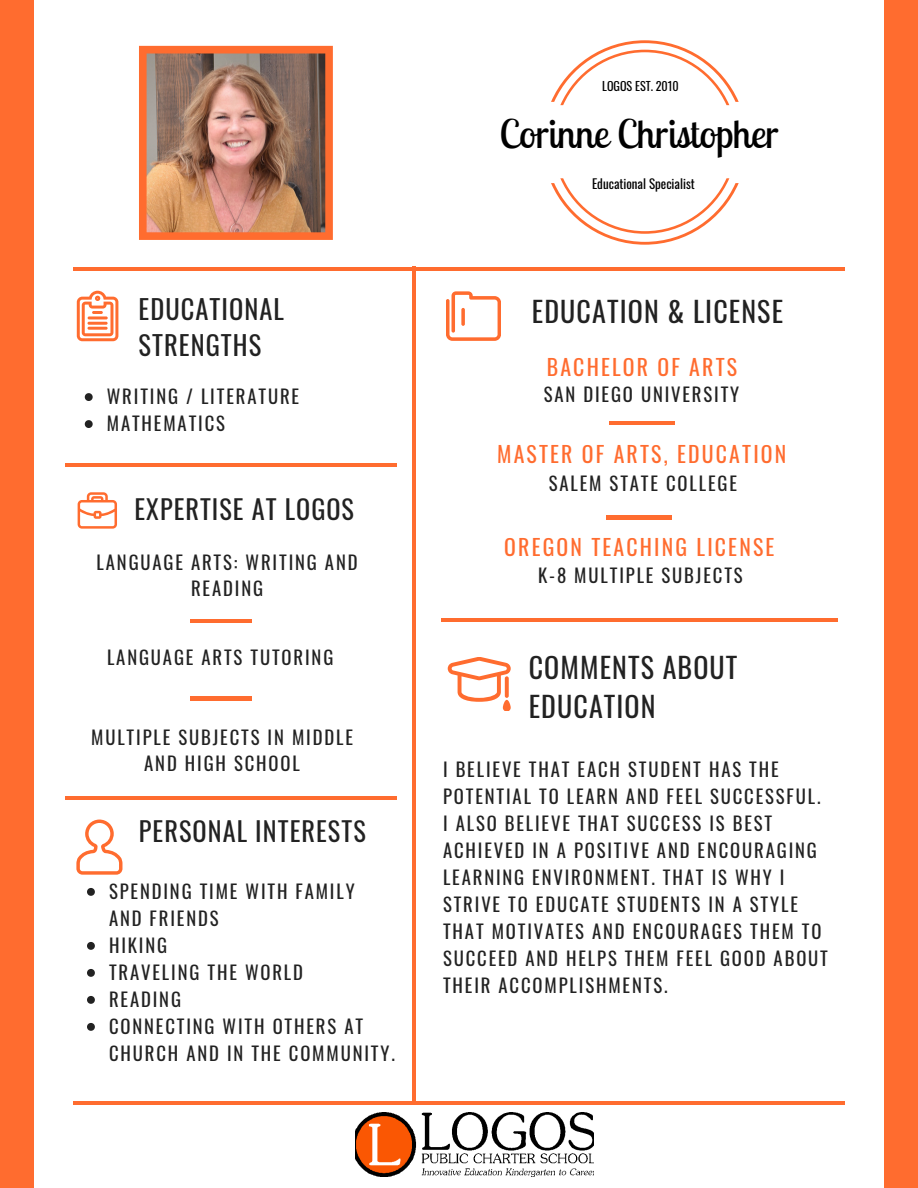
<style>
.page{position:relative;width:918px;height:1188px;background:#fff}
.page>*{position:absolute;margin:0;border:0;box-sizing:border-box;transform-origin:0 0}
.t1{font:39.3px "Lobster Two";color:#000}
.t2{font:28.05px/38.2px "Oswald";letter-spacing:.04em;color:#222}
.t3{font:26.4px/36px "Oswald";letter-spacing:.04em;color:#222}
.t4{font:26.25px "Oswald";letter-spacing:.04em;color:#222}
.t5{font:21.75px "Oswald";letter-spacing:.1em;color:#ff6c2f}
.t6{font:18.75px/27px "Oswald";letter-spacing:.1em;color:#222}
.t7{font:12.9px "Oswald";color:#000}
.t8{font:12.15px "Oswald";color:#000}
</style>
<div class="page">
<svg style="left:447px;top:291px;width:54px;height:50px"></svg>
<svg style="left:448px;top:658px;width:63px;height:44px"></svg>
<svg style="left:505px;top:676px;width:4px;height:22px"></svg>
<div style="left:503px;top:700px;width:8px;height:11px;background:#ff6c2f;border-radius:4px"></div>
<hr style="left:442px;top:618px;width:396px;height:3px;background:#ff6c2f">
<hr style="left:610px;top:421px;width:65px;height:3px;background:#ff6c2f">
<svg style="left:85px;top:393px;width:8px;height:8px"></svg>
<svg style="left:85px;top:420px;width:8px;height:8px"></svg>
<svg style="left:77px;top:291px;width:41px;height:50px"></svg>
<hr style="left:88px;top:316px;width:20px;height:3px;background:#ff6c2f">
<hr style="left:88px;top:322px;width:20px;height:3px;background:#ff6c2f">
<hr style="left:88px;top:327px;width:20px;height:3px;background:#ff6c2f">
<hr style="left:65px;top:464px;width:332px;height:3px;background:#ff6c2f">
<svg style="left:76px;top:820px;width:46px;height:55px"></svg>
<svg style="left:87px;top:888px;width:8px;height:8px"></svg>
<svg style="left:87px;top:942px;width:8px;height:8px"></svg>
<svg style="left:87px;top:969px;width:8px;height:8px"></svg>
<svg style="left:87px;top:996px;width:8px;height:8px"></svg>
<svg style="left:87px;top:1023px;width:8px;height:8px"></svg>
<svg style="left:551px;top:40px;width:188px;height:205px"></svg>
<hr style="left:73px;top:267px;width:772px;height:4px;background:#ff6c2f">
<hr style="left:412px;top:266px;width:4px;height:837px;background:#ff6c2f">
<hr style="left:73px;top:1101px;width:772px;height:4px;background:#ff6c2f">
<div style="left:0;top:0;width:34px;height:1188px;background:#ff6c2f"></div>
<div style="left:884px;top:0;width:34px;height:1188px;background:#ff6c2f"></div>
<img style="left:356px;top:1112px;width:237px;height:65px">
<img style="left:139px;top:46px;width:194px;height:194px">
<hr style="left:606px;top:516px;width:65px;height:3px;background:#ff6c2f">
<svg style="left:78px;top:492px;width:39px;height:37px"></svg>
<hr style="left:190px;top:697px;width:62px;height:3px;background:#ff6c2f">
<hr style="left:190px;top:619px;width:62px;height:3px;background:#ff6c2f">
<hr style="left:65px;top:796px;width:332px;height:4px;background:#ff6c2f">
<h3 class="t3" style="left:139px;top:290px;width:147px">EDUCATIONAL<br>STRENGTHS</h3>
<p class="t6" style="left:107px;top:382px;width:194px">WRITING / LITERATURE<br>MATHEMATICS</p>
<h3 class="t4" style="left:135px;top:489px;width:221px">EXPERTISE AT LOGOS</h3>
<p class="t6" style="left:97px;top:549px;width:262px;line-height:25.8px;text-align:center">LANGUAGE ARTS: WRITING AND<br>READING</p>
<p class="t6" style="left:107px;top:643px;width:228px">LANGUAGE ARTS TUTORING</p>
<p class="t6" style="left:91px;top:724px;width:263px;line-height:25.8px;text-align:center">MULTIPLE SUBJECTS IN MIDDLE<br>AND HIGH SCHOOL</p>
<h3 class="t4" style="left:139px;top:811px;width:228px">PERSONAL INTERESTS</h3>
<p class="t6" style="left:109px;top:877px;width:287px">SPENDING TIME WITH FAMILY<br>AND FRIENDS<br>HIKING<br>TRAVELING THE WORLD<br>READING<br>CONNECTING WITH OTHERS AT<br>CHURCH AND IN THE COMMUNITY.</p>
<p class="t8" style="left:602px;top:77px;width:78px">LOGOS EST. 2010</p>
<h1 class="t1" style="left:499px;top:109px;width:281px">Corinne Christopher</h1>
<p class="t7" style="left:592px;top:174px;width:104px">Educational Specialist</p>
<h2 class="t2" style="left:532px;top:291px;width:253px">EDUCATION &amp; LICENSE</h2>
<p class="t5" style="left:547px;top:350px;width:192px">BACHELOR OF ARTS</p>
<p class="t6" style="left:544px;top:380px;width:197px">SAN DIEGO UNIVERSITY</p>
<p class="t5" style="left:497px;top:437px;width:291px">MASTER OF ARTS, EDUCATION</p>
<p class="t6" style="left:549px;top:470px;width:190px">SALEM STATE COLLEGE</p>
<p class="t5" style="left:504px;top:530px;width:272px">OREGON TEACHING LICENSE</p>
<p class="t6" style="left:538px;top:561px;width:206px">K-8 MULTIPLE SUBJECTS</p>
<h2 class="t2" style="left:529px;top:648px;width:210px">COMMENTS ABOUT<br>EDUCATION</h2>
<p class="t6" style="left:443px;top:755px;width:386px">I BELIEVE THAT EACH STUDENT HAS THE POTENTIAL TO LEARN AND FEEL SUCCESSFUL.<br>I ALSO BELIEVE THAT SUCCESS IS BEST ACHIEVED IN A POSITIVE AND ENCOURAGING LEARNING ENVIRONMENT. THAT IS WHY I STRIVE TO EDUCATE STUDENTS IN A STYLE THAT MOTIVATES AND ENCOURAGES THEM TO SUCCEED AND HELPS THEM FEEL GOOD ABOUT THEIR ACCOMPLISHMENTS.</p>
</div>
